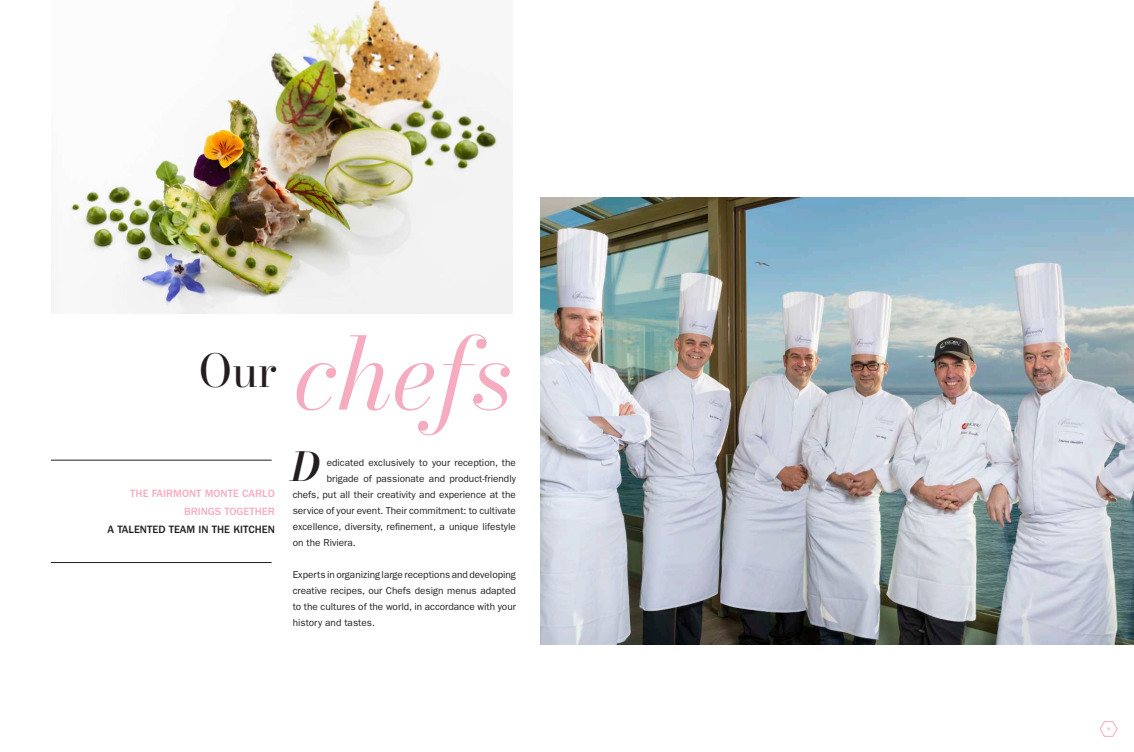
<style>
.page{position:relative;width:1134px;height:752px;background:#fff}
.page>*{position:absolute;margin:0;border:0;box-sizing:border-box;transform-origin:0 0}
.t1{font:italic 99.1px "Bodoni Moda 18 pt";color:#f6acc0}
.t2{font:45px "Bodoni Moda 18 pt";color:#231f20}
.t3{font:italic 600 39.2px "Bodoni Moda 18 pt";color:#231f20}
.t4{font:500 11px/18px "ITC Franklin Gothic Std";color:#f6acc0;text-align:right}
.t5{font:500 11px "ITC Franklin Gothic Std";color:#231f20}
.t6{font:10px/16px "ITC Franklin Gothic Std";color:#231f20;text-align:justify}
.t7{font:7px "Modern";color:#f6acc0}
</style>
<div class="page">
<svg style="left:1100px;top:721px;width:17px;height:15px"></svg>
<img style="left:71px;top:0;width:441px;height:313px">
<img style="left:540px;top:197px;width:594px;height:447px">
<hr style="left:51px;top:562px;width:221px;height:1px;background:#231f20">
<hr style="left:51px;top:459px;width:221px;height:1px;background:#231f20">
<h2 class="t2" style="left:199px;top:339px;width:80px">Our</h2>
<p class="t4" style="left:130px;top:484px;width:146px">THE FAIRMONT MONTE CARLO<br>BRINGS TOGETHER</p>
<p class="t5" style="left:108px;top:522px;width:169px">A TALENTED TEAM IN THE KITCHEN</p>
<h1 class="t1" style="left:293px;top:306px;width:220px">chefs</h1>
<h3 class="t3" style="left:291px;top:439px;width:30px">D</h3>
<p class="t6" style="left:327px;top:454px;width:191px">edicated exclusively to your reception, the</p>
<p class="t6" style="left:327px;top:470px;width:191px">brigade of passionate and product-friendly</p>
<p class="t6" style="left:293px;top:486px;width:225px">chefs, put all their creativity and experience at the</p>
<p class="t6" style="left:293px;top:502px;width:225px">service of your event. Their commitment: to cultivate</p>
<p class="t6" style="left:293px;top:518px;width:225px">excellence, diversity, refinement, a unique lifestyle</p>
<p class="t6" style="left:293px;top:534px;width:65px">on the Riviera.</p>
<p class="t6" style="left:293px;top:566px;width:225px">Experts in organizing large receptions and developing creative recipes, our Chefs design menus adapted to the cultures of the world, in accordance with your history and tastes.</p>
<p class="t7" style="left:1107px;top:724px;width:5px">8</p>
</div>
